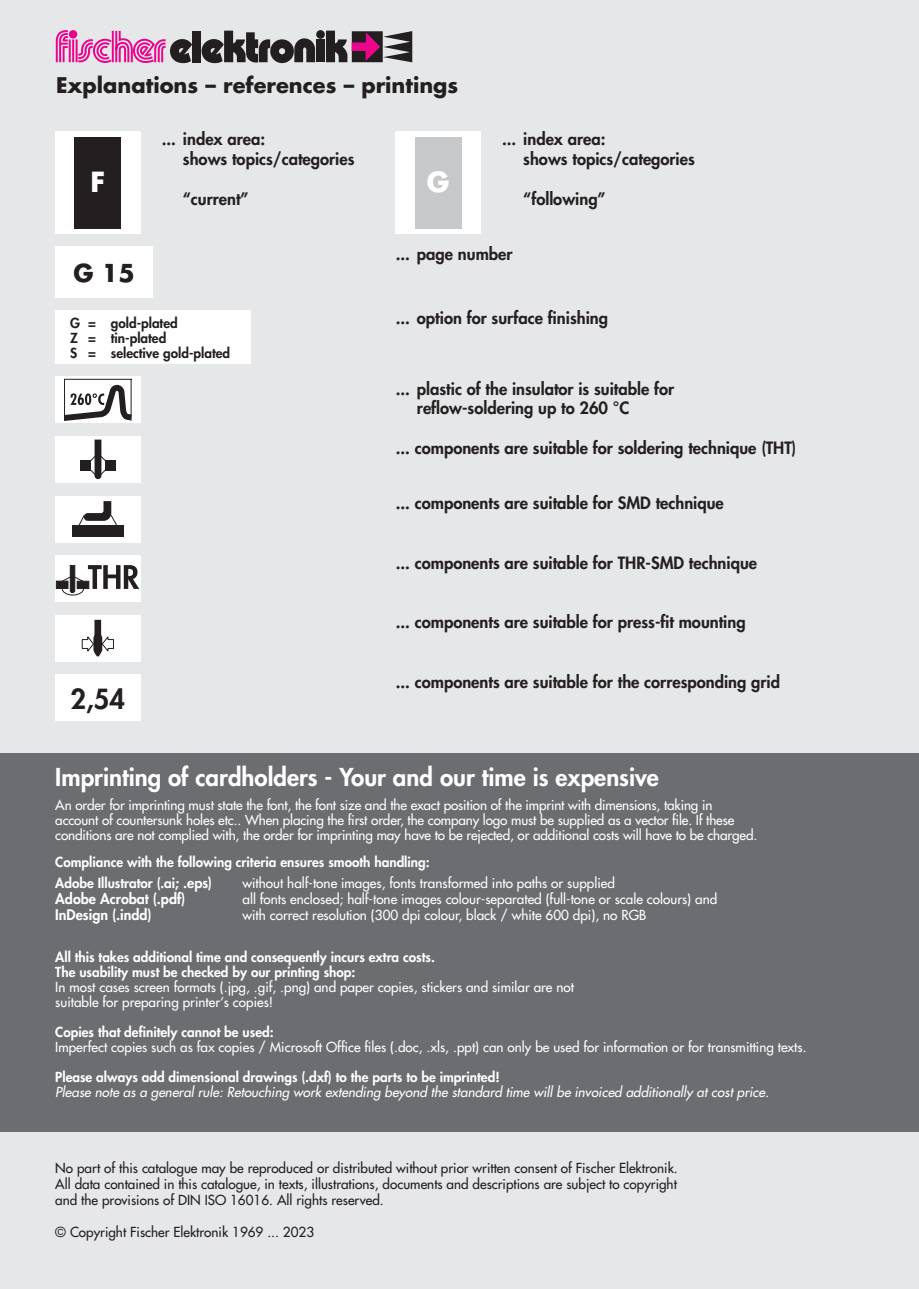
<style>
.page{position:relative;width:919px;height:1289px;background:#fff}
.page>*{position:absolute;margin:0;border:0;box-sizing:border-box;transform-origin:0 0}
.t1{font:800 27px "Futura Std";color:#231f20}
.t2{font:700 27px "Futura Std";color:#fff}
.t3{font:800 24px "Futura Std";color:#fff}
.t4{font:700 24px "Futura Std";color:#231f20}
.t5{font:700 21px "Futura Std";color:#231f20}
.t6{font:800 16.5px/19.8px "Futura Std";color:#231f20}
.t7{font:800 14.25px "Futura Std";color:#fff}
.t8{font:500 13.5px/15px "Futura Std";color:#fff}
.t9{font:800 13.5px/21px "Futura Std";color:#fff}
.t10{font:500 13.5px/16.2px "Futura Std";color:#231f20;text-align:justify}
.t11{font:italic 500 13.5px "Futura Std";color:#fff}
.t12{font:800 13.5px/15px "Futura Std";color:#231f20}
.s1{font-size:14.25px}
</style>
<div class="page">
<div style="left:1px;top:0;width:917px;height:1288px;background:#e6e7e9"></div>
<div style="left:0;top:753px;width:918px;height:378px;background:#6c6d70"></div>
<div style="left:55px;top:310px;width:196px;height:54px;background:#fff"></div>
<div style="left:55px;top:674px;width:85px;height:47px;background:#fff"></div>
<div style="left:55px;top:376px;width:85px;height:47px;background:#fff"></div>
<hr style="left:64px;top:379px;width:68px;height:1px;background:#231f20">
<svg style="left:64px;top:380px;width:68px;height:41px"></svg>
<div style="left:55px;top:436px;width:85px;height:47px;background:#fff"></div>
<div style="left:81px;top:460px;width:10px;height:10px;background:#231f20"></div>
<div style="left:105px;top:460px;width:10px;height:10px;background:#231f20"></div>
<svg style="left:85px;top:439px;width:26px;height:40px"></svg>
<div style="left:55px;top:495px;width:85px;height:47px;background:#fff"></div>
<div style="left:72px;top:525px;width:51px;height:12px;background:#231f20"></div>
<svg style="left:78px;top:501px;width:39px;height:24px"></svg>
<div style="left:55px;top:555px;width:85px;height:47px;background:#fff"></div>
<div style="left:55px;top:614px;width:85px;height:47px;background:#fff"></div>
<svg style="left:82px;top:620px;width:32px;height:36px"></svg>
<div style="left:55px;top:132px;width:85px;height:102px;background:#fff"></div>
<div style="left:74px;top:137px;width:47px;height:91px;background:#231f20"></div>
<div style="left:395px;top:132px;width:85px;height:102px;background:#fff"></div>
<div style="left:415px;top:137px;width:46px;height:91px;background:#c7c8ca"></div>
<div style="left:55px;top:247px;width:98px;height:51px;background:#fff"></div>
<div style="left:56px;top:581px;width:12px;height:7px;background:#231f20"></div>
<div style="left:56px;top:580px;width:12px;height:9px;border:1px solid #231f20"></div>
<svg style="left:61px;top:565px;width:78px;height:30px"></svg>
<div style="left:192px;top:31px;width:9px;height:31px;background:#231f20"></div>
<div style="left:316px;top:39px;width:9px;height:23px;background:#231f20"></div>
<div style="left:316px;top:30px;width:9px;height:9px;background:#231f20;border-radius:50%"></div>
<svg style="left:326px;top:31px;width:86px;height:31px"></svg>
<svg style="left:201px;top:31px;width:114px;height:32px"></svg>
<svg style="left:55px;top:30px;width:137px;height:34px"></svg>
<h3 class="t5" style="left:56px;top:71px;width:404px">Explanations – references – printings</h3>
<p class="t6" style="left:183px;top:129px;width:173px;text-indent:-21px">... index area:<br>shows topics/categories</p>
<p class="t6" style="left:183px;top:189px;width:67px">“current”</p>
<h1 class="t2" style="left:90px;top:164px;width:16px">F</h1>
<h1 class="t2" style="left:427px;top:164px;width:24px">G</h1>
<p class="t6" style="left:523px;top:129px;width:173px;text-indent:-21px">... index area:<br>shows topics/categories</p>
<p class="t6" style="left:523px;top:189px;width:84px">“following”</p>
<h2 class="t4" style="left:73px;top:256px;width:63px">G 15</h2>
<p class="t12" style="left:70px;top:315px;width:161px">G = gold-plated<br>Z = tin-plated<br>S = selective gold-plated</p>
<h1 class="t1" style="left:70px;top:681px;width:56px">2,54</h1>
<p class="t6" style="left:395px;top:244px;width:118px">... page number</p>
<p class="t6" style="left:395px;top:308px;width:214px">... option for surface finishing</p>
<p class="t6" style="left:417px;top:378px;width:259px;text-indent:-21px">... plastic of the insulator is suitable for reflow-soldering up to 260 °C</p>
<p class="t6" style="left:395px;top:438px;width:402px">... components are suitable for soldering technique (THT)</p>
<p class="t6" style="left:395px;top:493px;width:330px">... components are suitable for SMD technique</p>
<p class="t6" style="left:395px;top:553px;width:363px">... components are suitable for THR-SMD technique</p>
<p class="t6" style="left:395px;top:612px;width:351px">... components are suitable for press-fit mounting</p>
<p class="t6" style="left:395px;top:672px;width:386px">... components are suitable for the corresponding grid</p>
<h2 class="t3" style="left:55px;top:762px;width:605px">Imprinting of cardholders - Your and our time is expensive</h2>
<p class="t8" style="left:55px;top:797px;width:703px">An order for imprinting must state the font, the font size and the exact position of the imprint with dimensions, taking in account of countersunk holes etc.. When placing the first order, the company logo must be supplied as a vector file. If these conditions are not complied with, the order for imprinting may have to be rejected, or additional costs will have to be charged.</p>
<p class="t9" style="left:55px;top:851px;width:376px">Compliance with the following criteria ensures smooth handling:<br>Adobe Illustrator (.ai; <span class="s1">.eps)</span></p>
<p class="t8" style="left:242px;top:875px;width:374px">without half-tone images, fonts transformed into paths or supplied</p>
<p class="t7" style="left:55px;top:889px;width:131px">Adobe Acrobat (.pdf)</p>
<p class="t8" style="left:242px;top:891px;width:476px">all fonts enclosed; half-tone images colour-separated (full-tone or scale colours) and</p>
<p class="t7" style="left:55px;top:905px;width:98px">InDesign (.indd)</p>
<p class="t8" style="left:242px;top:907px;width:405px">with correct resolution (300 dpi colour, black / white 600 dpi), no RGB</p>
<p class="t9" style="left:55px;top:949px;width:381px;line-height:15px">All this takes additional time and consequently incurs extra costs.<br>The usability must be checked by our printing shop:</p>
<p class="t8" style="left:55px;top:979px;width:520px">In most cases screen formats (.jpg, .gif, .png) and paper copies, stickers and similar are not suitable for preparing printer‘s copies!</p>
<p class="t9" style="left:55px;top:1021px;width:220px">Copies that definitely cannot be used:</p>
<p class="t8" style="left:55px;top:1039px;width:752px">Imperfect copies such as fax copies / Microsoft Office files (.doc, .xls, .ppt) can only be used for information or for transmitting texts.</p>
<p class="t9" style="left:55px;top:1066px;width:446px">Please always add dimensional drawings (.dxf) to the parts to be imprinted!</p>
<p class="t11" style="left:55px;top:1083px;width:715px">Please note as a general rule: Retouching work extending beyond the standard time will be invoiced additionally at cost price.</p>
<p class="t10" style="left:55px;top:1159px;width:624px">No part of this catalogue may be reproduced or distributed without prior written consent of Fischer Elektronik.<br>All data contained in this catalogue, in texts, illustrations, documents and descriptions are subject to copyright and the provisions of DIN ISO 16016. All rights reserved.</p>
<p class="t10" style="left:55px;top:1224px;width:260px">© Copyright Fischer Elektronik 1969 ... 2023</p>
</div>
